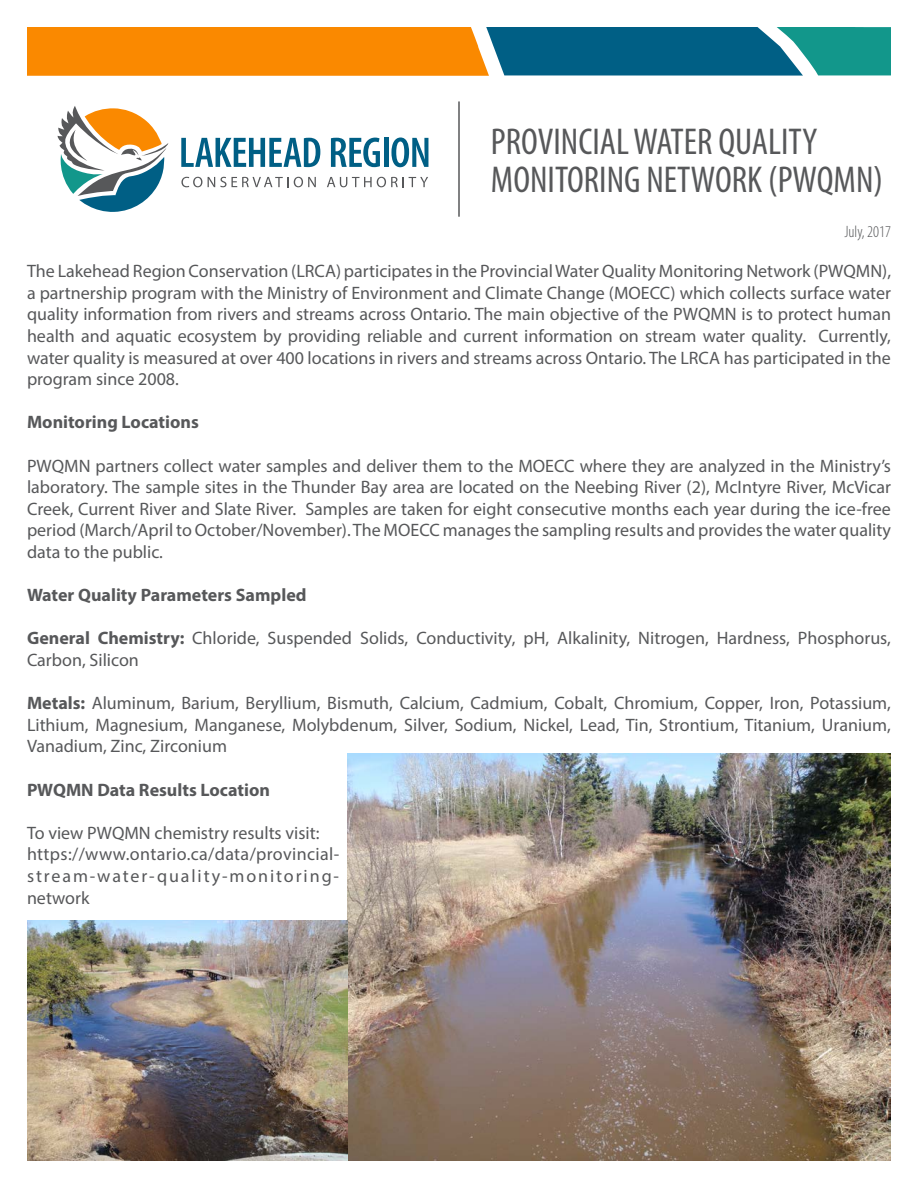
<style>
.page{position:relative;width:918px;height:1188px;background:#fff}
.page>*{position:absolute;margin:0;border:0;box-sizing:border-box;transform-origin:0 0}
.t1{font:condensed 37.5px "Myriad Pro";color:#57585a}
.t2{font:18px/21.6px "Myriad Pro";color:#57585a;text-align:justify}
.t3{font:700 18px "Myriad Pro";color:#57585a}
.t4{font:300 condensed 16.5px "Myriad Pro";color:#57585a}
.s1{font-weight:700}
</style>
<div class="page">
<svg style="left:58px;top:106px;width:110px;height:106px"></svg>
<svg style="left:181px;top:138px;width:139px;height:29px"></svg>
<svg style="left:331px;top:138px;width:49px;height:29px"></svg>
<hr style="left:384px;top:138px;width:4px;height:29px;background:#005f85">
<svg style="left:391px;top:138px;width:37px;height:29px"></svg>
<svg style="left:181px;top:177px;width:21px;height:10px"></svg>
<svg style="left:208px;top:177px;width:108px;height:10px"></svg>
<svg style="left:327px;top:177px;width:101px;height:10px"></svg>
<svg style="left:27px;top:27px;width:864px;height:48px"></svg>
<hr style="left:458px;top:101px;width:2px;height:116px;background:#57585a">
<img style="left:348px;top:753px;width:543px;height:408px">
<img style="left:27px;top:921px;width:321px;height:240px">
<p class="t1" style="left:491px;top:119px;width:328px">PROVINCIAL WATER QUALITY</p>
<p class="t1" style="left:491px;top:157px;width:394px">MONITORING NETWORK (PWQMN)</p>
<p class="t4" style="left:845px;top:223px;width:48px">July, 2017</p>
<p class="t2" style="left:27px;top:260px;width:866px">The Lakehead Region Conservation (LRCA) participates in the Provincial Water Quality Monitoring Network (PWQMN), a partnership program with the Ministry of Environment and Climate Change (MOECC) which collects surface water quality information from rivers and streams across Ontario. The main objective of the PWQMN is to protect human health and aquatic ecosystem by providing reliable and current information on stream water quality. Currently, water quality is measured at over 400 locations in rivers and streams across Ontario. The LRCA has participated in the program since 2008.</p>
<p class="t3" style="left:27px;top:411px;width:173px">Monitoring Locations</p>
<p class="t2" style="left:27px;top:455px;width:866px">PWQMN partners collect water samples and deliver them to the MOECC where they are analyzed in the Ministry’s laboratory. The sample sites in the Thunder Bay area are located on the Neebing River (2), McIntyre River, McVicar Creek, Current River and Slate River. Samples are taken for eight consecutive months each year during the ice-free period (March/April to October/November). The MOECC manages the sampling results and provides the water quality data to the public.</p>
<p class="t3" style="left:27px;top:583px;width:281px">Water Quality Parameters Sampled</p>
<p class="t2" style="left:27px;top:627px;width:865px"><span class="s1">General Chemistry:</span> Chloride, Suspended Solids, Conductivity, pH, Alkalinity, Nitrogen, Hardness, Phosphorus,<br>Carbon, Silicon</p>
<p class="t2" style="left:27px;top:692px;width:866px"><span class="s1">Metals:</span> Aluminum, Barium, Beryllium, Bismuth, Calcium, Cadmium, Cobalt, Chromium, Copper, Iron, Potassium, Lithium, Magnesium, Manganese, Molybdenum, Silver, Sodium, Nickel, Lead, Tin, Strontium, Titanium, Uranium, Vanadium, Zinc, Zirconium</p>
<p class="t3" style="left:27px;top:778px;width:244px">PWQMN Data Results Location</p>
<p class="t2" style="left:27px;top:822px;width:294px">To view PWQMN chemistry results visit:</p>
<p class="t2" style="left:27px;top:843px;width:314px">https://www.ontario.ca/data/provincial&shy;stream-water-quality-monitoring&shy;network</p>
</div>
